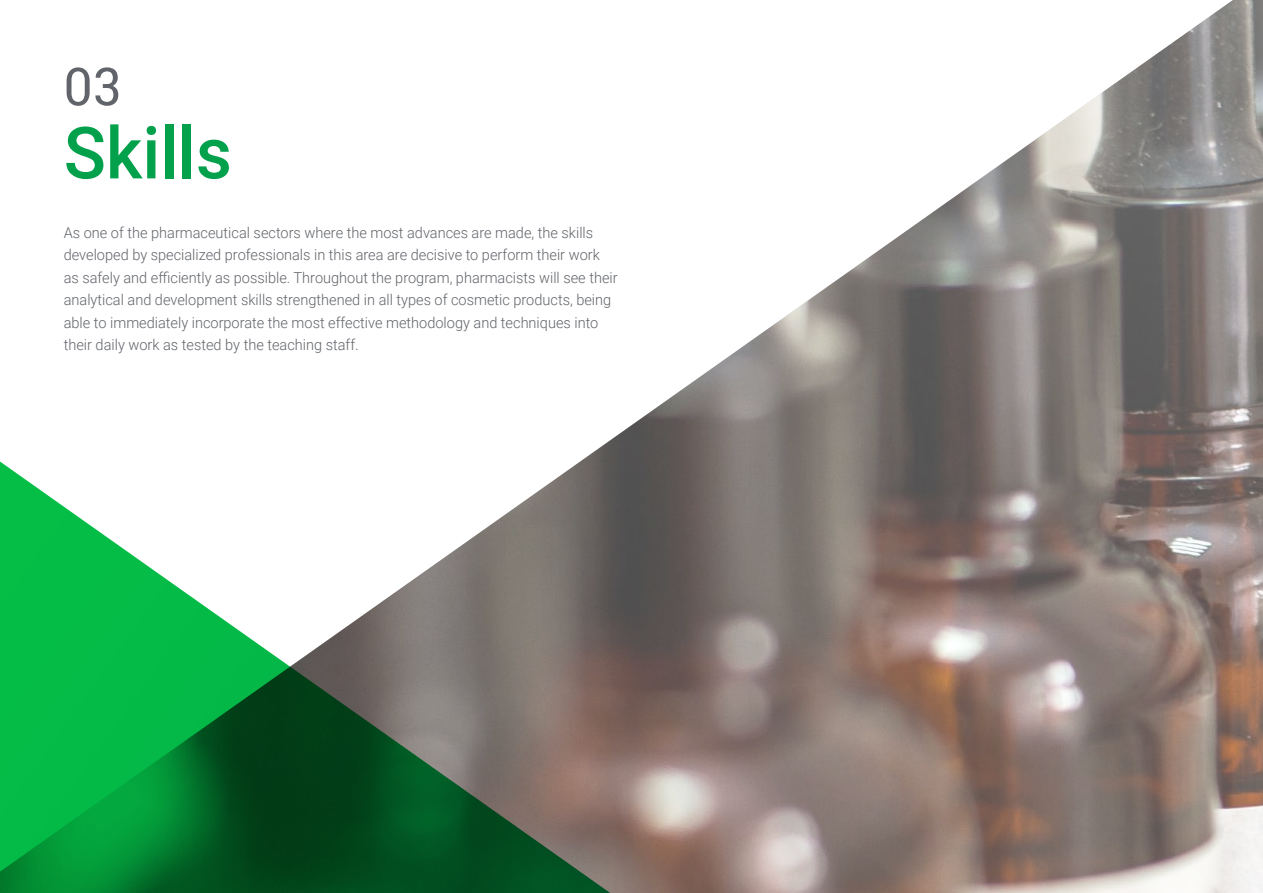
<style>
.page{position:relative;width:1263px;height:893px;background:#fff}
.page>*{position:absolute;margin:0;border:0;box-sizing:border-box;transform-origin:0 0}
.t1{font:500 72px "Roboto";color:#04a14d}
.t2{font:52.5px "Roboto";color:#61646a}
.t3{font:300 15px/22.5px "Roboto";color:#61646a}
</style>
<div class="page">
<img style="left:602px;top:0;width:661px;height:893px">
<svg style="left:0;top:446px;width:640px;height:447px"></svg>
<h2 class="t2" style="left:64px;top:50px;width:59px">03</h2>
<h1 class="t1" style="left:64px;top:102px;width:170px">Skills</h1>
<p class="t3" style="left:64px;top:221px;width:555px">As one of the pharmaceutical sectors where the most advances are made, the skills developed by specialized professionals in this area are decisive to perform their work as safely and efficiently as possible. Throughout the program, pharmacists will see their analytical and development skills strengthened in all types of cosmetic products, being able to immediately incorporate the most effective methodology and techniques into their daily work as tested by the teaching staff.</p>
</div>
